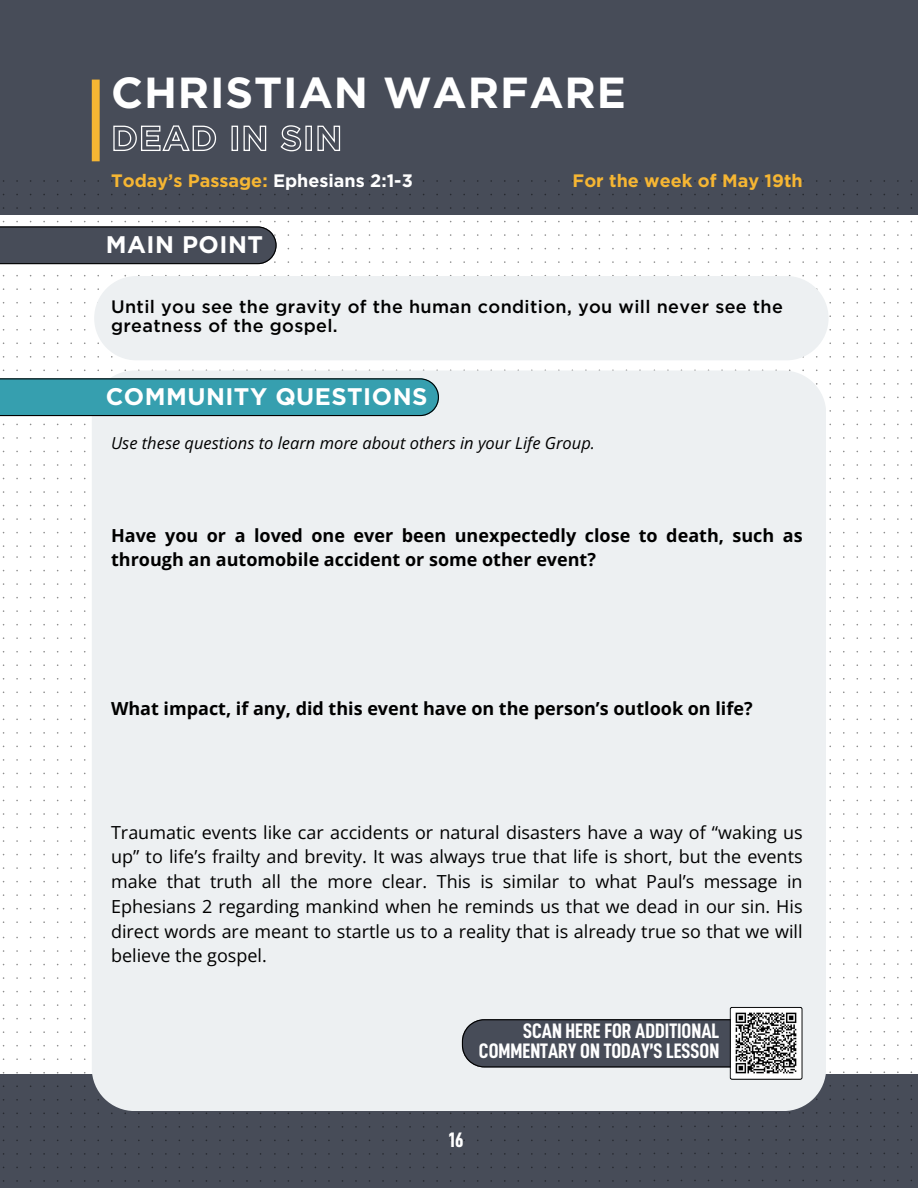
<style>
.page{position:relative;width:918px;height:1188px;background:#fff}
.page>*{position:absolute;margin:0;border:0;box-sizing:border-box;transform-origin:0 0}
.t1{font:700 43.5px "Gotham";letter-spacing:.02em;color:#fff}
.t2{font:700 24px "Gotham";letter-spacing:.02em;color:#fff}
.t3{font:21px/20.2px "D DIN Condensed Bold";color:#fff;text-align:right}
.t4{font:18px/24.8px "Open Sans";color:#000;text-align:justify}
.t5{font:700 18px/24.8px "Open Sans";color:#000}
.t6{font:500 18px/19.2px "Gotham";letter-spacing:.02em;color:#000}
.t7{font:700 18px "Gotham";color:#f6b633}
.t8{font:italic 16.5px "Open Sans";color:#000}
.s1{color:#fff}
</style>
<div class="page">
<div style="left:0;top:0;width:918px;height:215px;background:#474c58"></div>
<div style="left:0;top:1075px;width:918px;height:113px;background:#474c58"></div>
<div style="left:92px;top:80px;width:8px;height:81px;background:#f6b633"></div>
<div style="left:92px;top:370px;width:734px;height:741px;background:#edf0f2"></div>
<div style="left:94px;top:276px;width:735px;height:84px;background:#edf0f2;border-radius:42px"></div>
<svg style="left:0;top:221px;width:277px;height:43px;background:#5b5f69"></svg>
<svg style="left:462px;top:1019px;width:268px;height:48px;background:#464b56"></svg>
<svg style="left:730px;top:1007px;width:73px;height:73px"></svg>
<svg style="left:0;top:378px;width:439px;height:38px;background:#3596a5"></svg>
<svg style="left:113px;top:125px;width:228px;height:27px"></svg>
<p class="t1" style="left:111px;top:73px;width:516px">CHRISTIAN WARFARE</p>
<p class="t7" style="left:111px;top:172px;width:303px">Today’s Passage: <span class="s1">Ephesians 2:1-3</span></p>
<p class="t7" style="left:573px;top:172px;width:232px">For the week of May 19th</p>
<p class="t2" style="left:106px;top:234px;width:159px">MAIN POINT</p>
<p class="t6" style="left:111px;top:298px;width:673px">Until you see the gravity of the human condition, you will never see the greatness of the gospel.</p>
<p class="t2" style="left:106px;top:386px;width:323px">COMMUNITY QUESTIONS</p>
<p class="t8" style="left:111px;top:432px;width:485px">Use these questions to learn more about others in your Life Group.</p>
<p class="t5" style="left:111px;top:522px;width:693px">Have you or a loved one ever been unexpectedly close to death, such as through an automobile accident or some other event?</p>
<h1 class="t5" style="left:111px;top:695px;width:643px">What impact, if any, did this event have on the person’s outlook on life?</h1>
<h2 class="t4" style="left:111px;top:819px;width:693px">Traumatic events like car accidents or natural disasters have a way of “waking us up” to life’s frailty and brevity. It was always true that life is short, but the events make that truth all the more clear. This is similar to what Paul’s message in Ephesians 2 regarding mankind when he reminds us that we dead in our sin. His direct words are meant to startle us to a reality that is already true so that we will believe the gospel.</h2>
<p class="t3" style="left:479px;top:1021px;width:242px">SCAN HERE FOR ADDITIONAL<br>COMMENTARY ON TODAY’S LESSON</p>
<p class="t3" style="left:449px;top:1130px;width:16px">16</p>
</div>
